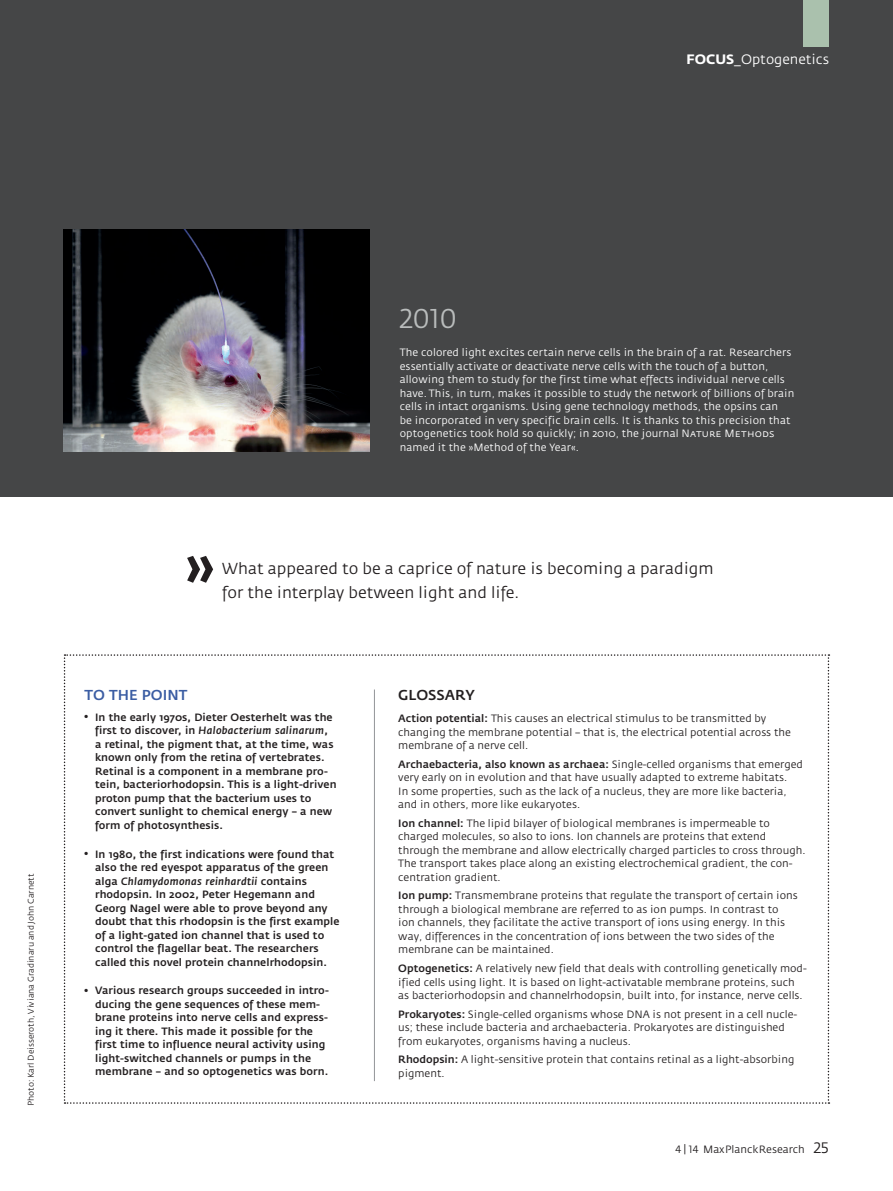
<style>
.page{position:relative;width:893px;height:1191px;background:#fff}
.page>*{position:absolute;margin:0;border:0;box-sizing:border-box;transform-origin:0 0}
.t1{font:500 60px "Fedra Sans";color:#231f20}
.t2{font:27px "Fedra Sans Book SC";color:#b9bcbc}
.t3{font:15.75px/24px "Fedra Sans";color:#231f20}
.t4{font:500 14.25px "Fedra Sans";color:#3b5da3}
.t5{font:500 14.25px "Fedra Sans";color:#231f20}
.t6{font:13.5px "Fedra Sans";color:#fff}
.t7{font:10.5px/13.5px "Fedra Sans";color:#231f20}
.t8{font:500 10.5px/13.5px "Fedra Sans";letter-spacing:.005em;color:#231f20}
.t9{font:10.5px/13.5px "Fedra Sans";letter-spacing:.01em;color:#fff}
.t10{font:8.25px "Fedra Sans";color:#231f20}
.s1{font-weight:700}
.s2{font-family:"Fedra Sans Book SC"}
.s3{font-style:italic}
.s4{font-weight:500}
.s5{font-family:"Fedra Sans Book SC";font-size:15px}
</style>
<div class="page">
<div style="left:0;top:0;width:893px;height:496px;background:#454647"></div>
<svg style="left:64px;top:654px;width:765px;height:449px"></svg>
<hr style="left:374px;top:689px;width:1px;height:392px;background:#939598">
<img style="left:64px;top:230px;width:305px;height:222px">
<div style="left:804px;top:0;width:25px;height:47px;background:#aac1ad"></div>
<p class="t6" style="left:687px;top:54px;width:144px"><span class="s1">FOCUS</span>_Optogenetics</p>
<p class="t10" style="left:28px;top:1106px;width:234px;rotate:-90deg">Photo: Karl Deisseroth, Viviana Gradinaru and John Carnett</p>
<p class="t2" style="left:400px;top:302px;width:58px">2010</p>
<p class="t9" style="left:400px;top:346px;width:396px">The colored light excites certain nerve cells in the brain of a rat. Researchers essentially activate or deactivate nerve cells with the touch of a button, allowing them to study for the first time what effects individual nerve cells have. This, in turn, makes it possible to study the network of billions of brain cells in intact organisms. Using gene technology methods, the opsins can<br>be incorporated in very specific brain cells. It is thanks to this precision that optogenetics took hold so quickly; in 2010, the journal <span class="s2">Nature Methods </span>named it the »Method of the Year«.</p>
<p class="t1" style="left:186px;top:541px;width:31px">»</p>
<p class="t3" style="left:222px;top:558px;width:493px">What appeared to be a caprice of nature is becoming a paradigm for the interplay between light and life.</p>
<p class="t4" style="left:85px;top:689px;width:104px">TO THE POINT</p>
<p class="t8" style="left:95px;top:711px;width:243px;text-indent:-10px">● In the early 1970s, Dieter Oesterhelt was the first to discover, in <span class="s3">Halobacterium salinarum</span>, a retinal, the pigment that, at the time, was known only from the retina of vertebrates.<br>Retinal is a component in a membrane pro&shy;tein, bacteriorhodopsin. This is a light-driven proton pump that the bacterium uses to convert sunlight to chemical energy – a new form of photosynthesis.</p>
<p class="t8" style="left:95px;top:848px;width:246px;text-indent:-10px">● In 1980, the first indications were found that also the red eyespot apparatus of the green alga <span class="s3">Chlamydomonas reinhardtii</span> contains rhodopsin. In 2002, Peter Hegemann and Georg Nagel were able to prove beyond any doubt that this rhodopsin is the first example of a light-gated ion channel that is used to control the flagellar beat. The researchers called this novel protein channelrhodopsin.</p>
<p class="t8" style="left:95px;top:984px;width:235px;text-indent:-10px">● Various research groups succeeded in intro&shy;ducing the gene sequences of these mem&shy;brane proteins into nerve cells and express&shy;ing it there. This made it possible for the first time to influence neural activity using light-switched channels or pumps in the membrane – and so optogenetics was born.</p>
<p class="t5" style="left:398px;top:689px;width:78px">GLOSSARY</p>
<p class="t7" style="left:398px;top:712px;width:394px"><span class="s4">Action potential:</span> This causes an electrical stimulus to be transmitted by changing the membrane potential – that is, the electrical potential across the membrane of a nerve cell.</p>
<p class="t7" style="left:398px;top:758px;width:406px"><span class="s4">Archaebacteria, also known as archaea:</span> Single-celled organisms that emerged very early on in evolution and that have usually adapted to extreme habitats.<br>In some properties, such as the lack of a nucleus, they are more like bacteria, and in others, more like eukaryotes.</p>
<p class="t7" style="left:398px;top:817px;width:409px"><span class="s4">Ion channel:</span> The lipid bilayer of biological membranes is impermeable to charged molecules, so also to ions. Ion channels are proteins that extend through the membrane and allow electrically charged particles to cross through.<br>The transport takes place along an existing electrochemical gradient, the con&shy;centration gradient.</p>
<p class="t7" style="left:398px;top:889px;width:401px"><span class="s4">Ion pump:</span> Transmembrane proteins that regulate the transport of certain ions through a biological membrane are referred to as ion pumps. In contrast to ion channels, they facilitate the active transport of ions using energy. In this way, differences in the concentration of ions between the two sides of the membrane can be maintained.</p>
<p class="t7" style="left:398px;top:962px;width:410px"><span class="s4">Optogenetics:</span> A relatively new field that deals with controlling genetically mod&shy;ified cells using light. It is based on light-activatable membrane proteins, such as bacteriorhodopsin and channelrhodopsin, built into, for instance, nerve cells.</p>
<p class="t7" style="left:398px;top:1008px;width:400px"><span class="s4">Prokaryotes:</span> Single-celled organisms whose DNA is not present in a cell nucle&shy;us; these include bacteria and archaebacteria. Prokaryotes are distinguished from eukaryotes, organisms having a nucleus.</p>
<p class="t7" style="left:398px;top:1053px;width:398px"><span class="s4">Rhodopsin:</span> A light-sensitive protein that contains retinal as a light-absorbing pigment.</p>
<p class="t7" style="left:675px;top:1143px;width:155px"><span class="s2">4 | 14</span> MaxPlanckResearch <span class="s5">25</span></p>
</div>
